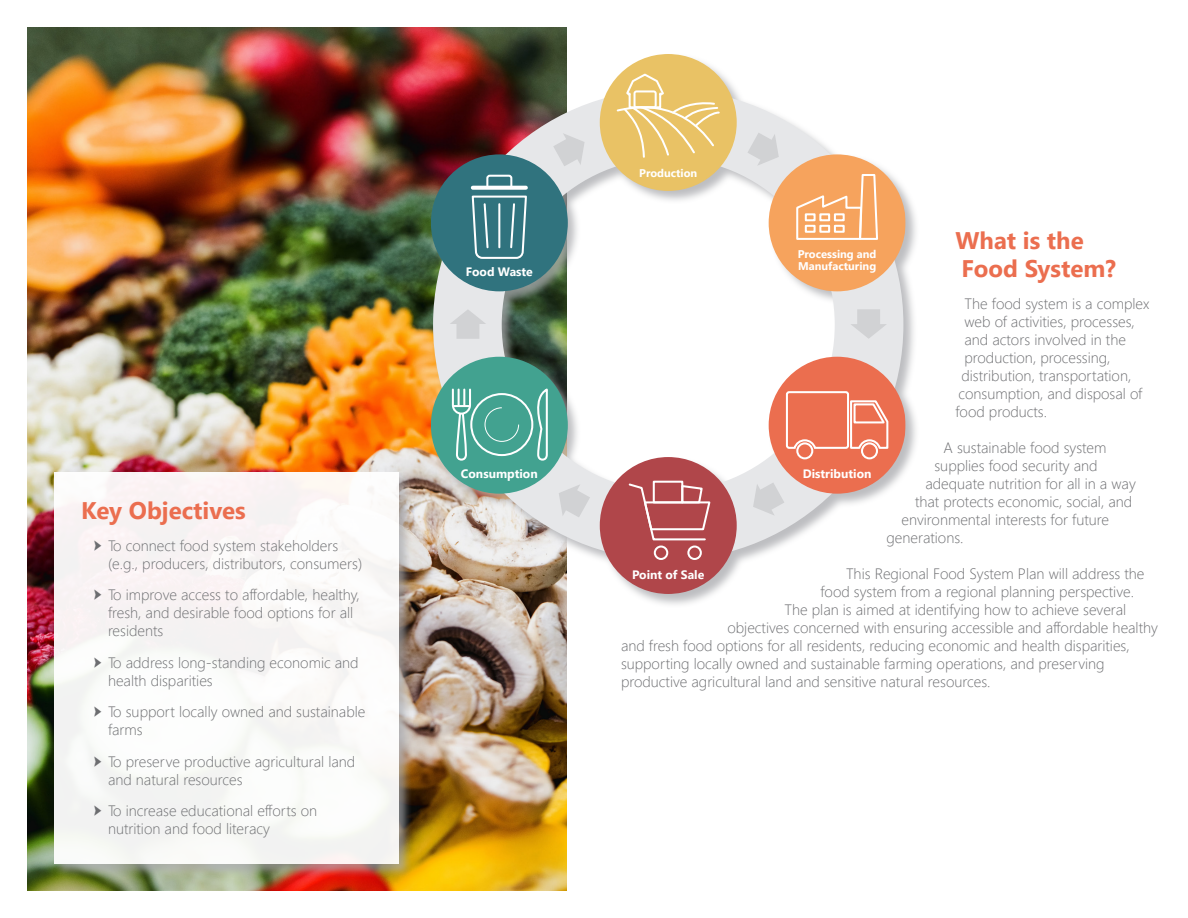
<style>
.page{position:relative;width:1188px;height:918px;background:#fff}
.page>*{position:absolute;margin:0;border:0;box-sizing:border-box;transform-origin:0 0}
.Heading_1{font:700 24px/28.8px "Segoe UI";color:#eb6e4f}
.Text{font:300 15px/18px "Segoe UI";color:#6c6d70}
.t1{font:700 12.15px "Segoe UI";color:#fff}
.t2{font:700 11.1px/12.1px "Segoe UI";color:#fff}
.s1{font-family:"ESRI Arrowhead";font-weight:400}
</style>
<div class="page">
<img style="left:27px;top:27px;width:540px;height:864px">
<div style="left:430px;top:53px;width:490px;height:555px;background:#a8a9ad;opacity:.75"></div>
<svg style="left:431px;top:55px;width:475px;height:539px"></svg>
<div style="left:600px;top:54px;width:137px;height:137px;background:#e9c265;border-radius:50%"></div>
<svg style="left:615px;top:72px;width:106px;height:86px"></svg>
<div style="left:769px;top:357px;width:137px;height:137px;background:#eb6e4f;border-radius:50%"></div>
<div style="left:796px;top:442px;width:17px;height:17px;border:2px solid #fff;border-radius:50%"></div>
<div style="left:861px;top:442px;width:17px;height:17px;border:2px solid #fff;border-radius:50%"></div>
<svg style="left:785px;top:391px;width:104px;height:59px"></svg>
<div style="left:600px;top:457px;width:137px;height:137px;background:#b0464a;border-radius:50%"></div>
<div style="left:653px;top:481px;width:30px;height:22px;border:2px solid #fff"></div>
<svg style="left:628px;top:482px;width:83px;height:59px"></svg>
<div style="left:654px;top:546px;width:14px;height:14px;border:2px solid #fff;border-radius:50%"></div>
<div style="left:687px;top:546px;width:15px;height:14px;border:2px solid #fff;border-radius:50%"></div>
<div style="left:769px;top:154px;width:137px;height:137px;background:#f6a35d;border-radius:50%"></div>
<svg style="left:796px;top:174px;width:82px;height:66px"></svg>
<div style="left:431px;top:357px;width:137px;height:137px;background:#42a290;border-radius:50%"></div>
<svg style="left:452px;top:390px;width:19px;height:71px"></svg>
<svg style="left:532px;top:388px;width:16px;height:73px"></svg>
<div style="left:470px;top:393px;width:63px;height:63px;border:2px solid #fff;border-radius:50%"></div>
<svg style="left:484px;top:407px;width:36px;height:35px"></svg>
<div style="left:431px;top:154px;width:137px;height:137px;background:#30737e;border-radius:50%"></div>
<svg style="left:471px;top:174px;width:57px;height:85px"></svg>
<svg style="left:850px;top:309px;width:37px;height:30px"></svg>
<svg style="left:450px;top:309px;width:36px;height:30px"></svg>
<svg style="left:753px;top:482px;width:31px;height:34px"></svg>
<svg style="left:553px;top:133px;width:32px;height:33px"></svg>
<svg style="left:559px;top:484px;width:31px;height:33px"></svg>
<svg style="left:747px;top:133px;width:32px;height:33px"></svg>
<div style="left:53px;top:471px;width:360px;height:408px;background:#a8a9ad;opacity:.75"></div>
<div style="left:54px;top:472px;width:344px;height:392px;background:#faf8f6"></div>
<p class="Heading_1" style="left:81px;top:495px;width:166px">Key Objectives</p>
<p class="Text" style="left:108px;top:535px;width:256px;text-indent:-14px"><span class="s1">#</span> To connect food system stakeholders (e.g., producers, distributors, consumers)</p>
<p class="Text" style="left:108px;top:585px;width:253px;text-indent:-14px"><span class="s1">#</span> To improve access to affordable, healthy, fresh, and desirable food options for all residents</p>
<p class="Text" style="left:108px;top:652px;width:252px;text-indent:-14px"><span class="s1">#</span> To address long-standing economic and health disparities</p>
<p class="Text" style="left:108px;top:702px;width:259px;text-indent:-14px"><span class="s1">#</span> To support locally owned and sustainable farms</p>
<p class="Text" style="left:108px;top:751px;width:249px;text-indent:-14px"><span class="s1">#</span> To preserve productive agricultural land and natural resources</p>
<p class="Text" style="left:108px;top:801px;width:211px;text-indent:-14px"><span class="s1">#</span> To increase educational efforts on nutrition and food literacy</p>
<p class="t1" style="left:466px;top:260px;width:69px">Food Waste</p>
<p class="t1" style="left:461px;top:463px;width:78px">Consumption</p>
<p class="t2" style="left:639px;top:166px;width:60px">Production</p>
<p class="Heading_1" style="left:956px;top:224px;width:162px">What is the<br>Food System?</p>
<p class="Text" style="left:964px;top:293px;width:187px">The food system is a complex</p>
<p class="Text" style="left:964px;top:311px;width:172px">web of activities, processes,</p>
<p class="Text" style="left:964px;top:329px;width:163px">and actors involved in the</p>
<p class="Text" style="left:964px;top:347px;width:148px">production, processing,</p>
<p class="Text" style="left:962px;top:365px;width:171px">distribution, transportation,</p>
<p class="Text" style="left:958px;top:383px;width:185px">consumption, and disposal of</p>
<p class="Text" style="left:956px;top:401px;width:93px">food products.</p>
<p class="Text" style="left:944px;top:437px;width:165px">A sustainable food system</p>
<p class="Text" style="left:934px;top:455px;width:165px">supplies food security and</p>
<p class="Text" style="left:926px;top:473px;width:212px">adequate nutrition for all in a way</p>
<p class="Text" style="left:915px;top:491px;width:219px">that protects economic, social, and</p>
<p class="Text" style="left:902px;top:509px;width:209px">environmental interests for future</p>
<p class="Text" style="left:886px;top:527px;width:79px">generations.</p>
<p class="Text" style="left:846px;top:563px;width:300px">This Regional Food System Plan will address the</p>
<p class="Text" style="left:820px;top:581px;width:315px">food system from a regional planning perspective.</p>
<p class="Text" style="left:784px;top:599px;width:343px">The plan is aimed at identifying how to achieve several</p>
<p class="Text" style="left:728px;top:617px;width:432px">objectives concerned with ensuring accessible and affordable healthy</p>
<p class="Text" style="left:621px;top:635px;width:510px">and fresh food options for all residents, reducing economic and health disparities,</p>
<p class="Text" style="left:621px;top:653px;width:485px">supporting locally owned and sustainable farming operations, and preserving</p>
<p class="Text" style="left:621px;top:671px;width:371px">productive agricultural land and sensitive natural resources.</p>
<p class="t2" style="left:798px;top:247px;width:80px">Processing and<br>Manufacturing</p>
<p class="t1" style="left:803px;top:463px;width:70px">Distribution</p>
<p class="t1" style="left:632px;top:563px;width:74px">Point of Sale</p>
</div>
